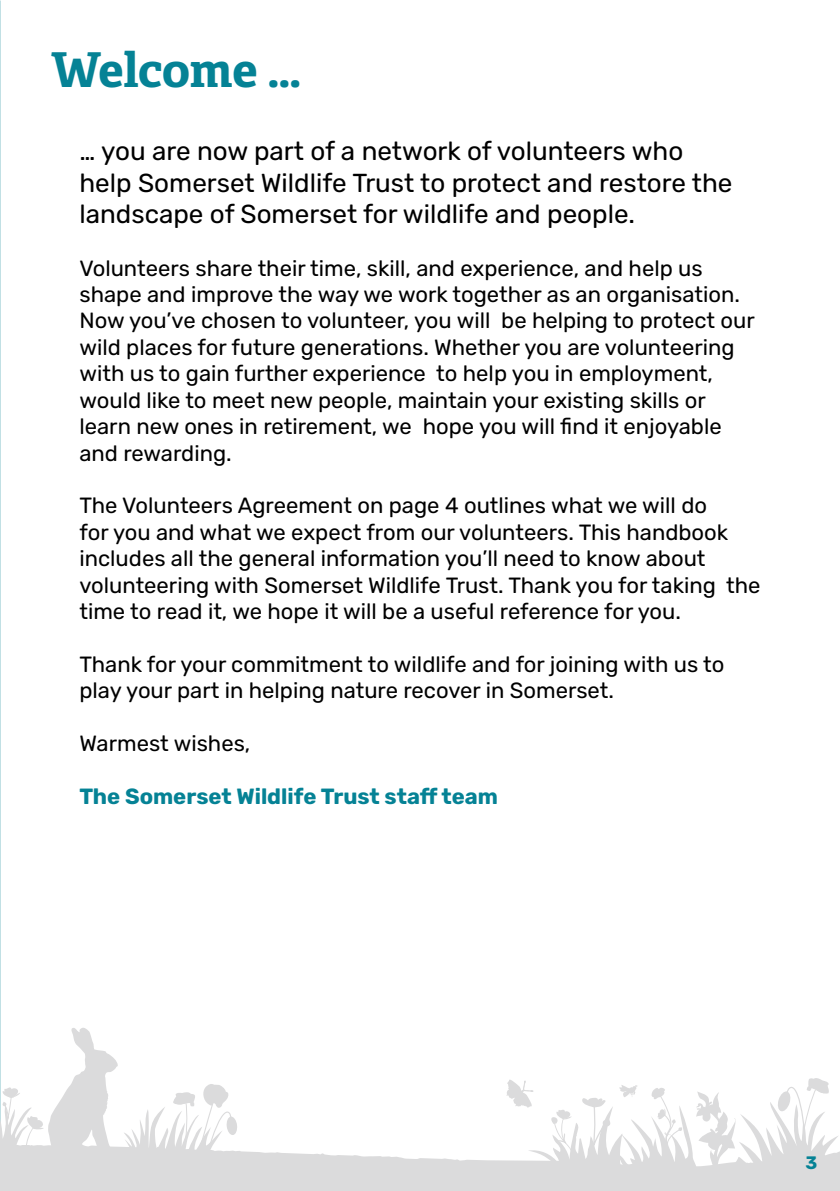
<style>
.page{position:relative;width:840px;height:1191px;background:#fff}
.page>*{position:absolute;margin:0;border:0;box-sizing:border-box;transform-origin:0 0}
.t1{font:700 48px "Adelle PE";letter-spacing:-.01em;color:#058295}
.t2{font:26px/31.2px "Rubik";color:#000}
.t3{font:22px/26.4px "Rubik";color:#000}
.t4{font:700 22px "Rubik";color:#058295}
.t5{font:700 18px "Rubik";color:#058295}
</style>
<div class="page">
<svg style="left:0;top:1027px;width:839px;height:164px"></svg>
<h1 class="t1" style="left:51px;top:35px;width:251px">Welcome …</h1>
<p class="t2" style="left:79px;top:136px;width:654px">… you are now part of a network of volunteers who help Somerset Wildlife Trust to protect and restore the landscape of Somerset for wildlife and people.</p>
<p class="t3" style="left:79px;top:255px;width:676px">Volunteers share their time, skill, and experience, and help us shape and improve the way we work together as an organisation.<br>Now you’ve chosen to volunteer, you will be helping to protect our wild places for future generations. Whether you are volunteering with us to gain further experience to help you in employment, would like to meet new people, maintain your existing skills or learn new ones in retirement, we hope you will find it enjoyable and rewarding.</p>
<p class="t3" style="left:79px;top:493px;width:682px">The Volunteers Agreement on page 4 outlines what we will do<br>for you and what we expect from our volunteers. This handbook includes all the general information you’ll need to know about volunteering with Somerset Wildlife Trust. Thank you for taking the time to read it, we hope it will be a useful reference for you.</p>
<p class="t3" style="left:79px;top:651px;width:646px">Thank for your commitment to wildlife and for joining with us to play your part in helping nature recover in Somerset.</p>
<p class="t3" style="left:79px;top:731px;width:172px">Warmest wishes,</p>
<p class="t4" style="left:79px;top:783px;width:420px">The Somerset Wildlife Trust staff team</p>
<p class="t5" style="left:805px;top:1152px;width:13px">3</p>
</div>
